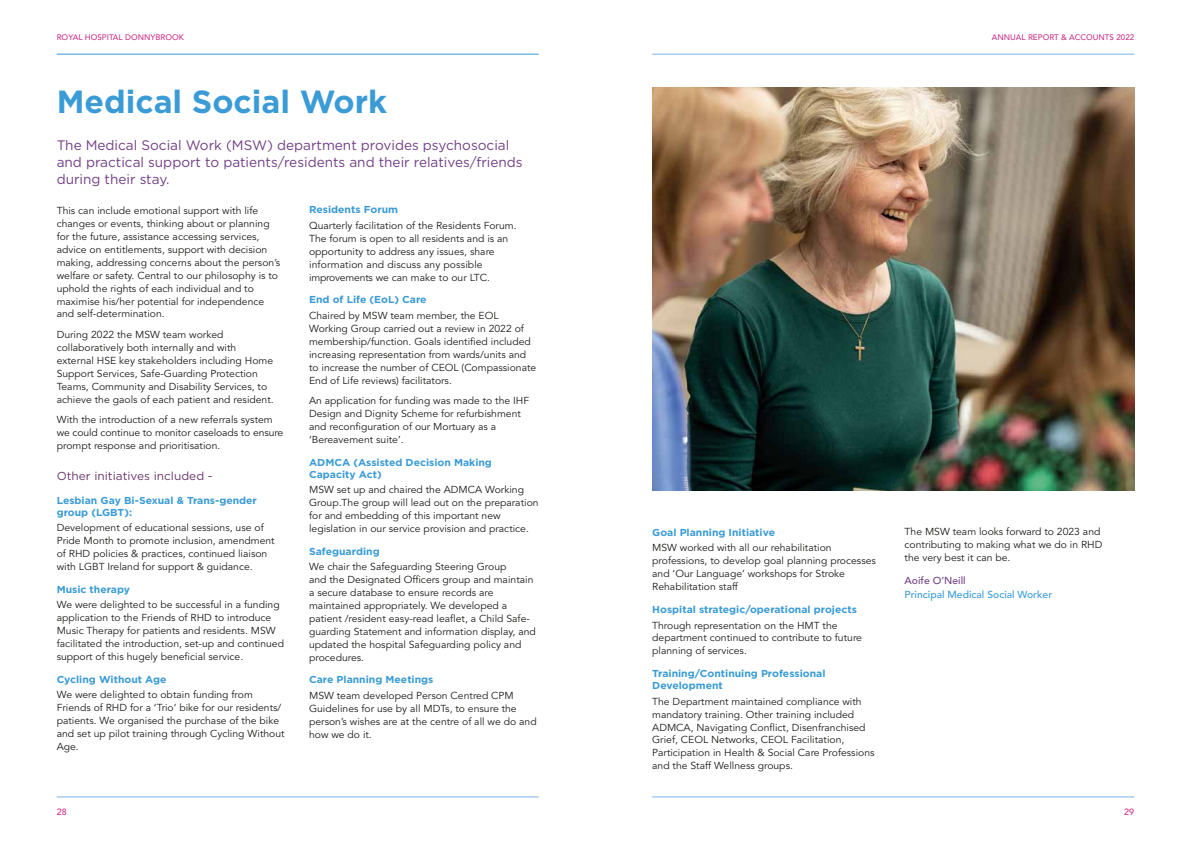
<style>
.page{position:relative;width:1191px;height:842px;background:#fff}
.page>*{position:absolute;margin:0;border:0;box-sizing:border-box;transform-origin:0 0}
.t1{font:700 32px "Gotham";color:#3a9bd6}
.t2{font:13.7px/17px "Gotham";color:#713f84}
.t3{font:11.5px "Gotham";color:#6a376d}
.t4{font:10.1px/12.9px "Avenir LT Std";color:#1d1d1b}
.t5{font:700 10.1px/12px "Gotham";color:#3a9bd6}
.t6{font:500 10.1px "Avenir LT Std";color:#3a9bd6}
.t7{font:500 10.1px "Avenir LT Std";color:#713f84}
.t8{font:500 9px "Avenir LT Std";color:#c9338b}
.t9{font:500 8px "Avenir LT Std";letter-spacing:.005em;color:#c9338b}
</style>
<div class="page">
<hr style="left:652px;top:797px;width:482px;height:1px;background:#7db3e2">
<hr style="left:652px;top:54px;width:482px;height:1px;background:#7db3e2">
<hr style="left:57px;top:797px;width:482px;height:1px;background:#7db3e2">
<hr style="left:57px;top:54px;width:482px;height:1px;background:#3a9bd6">
<img style="left:652px;top:88px;width:482px;height:402px">
<p class="t9" style="left:57px;top:33px;width:129px">ROYAL HOSPITAL DONNYBROOK</p>
<h1 class="t1" style="left:57px;top:81px;width:332px">Medical Social Work</h1>
<h2 class="t2" style="left:57px;top:137px;width:467px">The Medical Social Work (MSW) department provides psychosocial and practical support to patients/residents and their relatives/friends during their stay.</h2>
<p class="t4" style="left:57px;top:205px;width:225px">This can include emotional support with life changes or events, thinking about or planning for the future, assistance accessing services, advice on entitlements, support with decision making, addressing concerns about the person’s welfare or safety. Central to our philosophy is to uphold the rights of each individual and to maximise his/her potential for independence and self-determination.</p>
<p class="t4" style="left:57px;top:328px;width:218px">During 2022 the MSW team worked collaboratively both internally and with external HSE key stakeholders including Home Support Services, Safe-Guarding Protection Teams, Community and Disability Services, to achieve the gaols of each patient and resident.</p>
<p class="t4" style="left:57px;top:414px;width:228px">With the introduction of a new referrals system we could continue to monitor caseloads to ensure prompt response and prioritisation.</p>
<p class="t3" style="left:57px;top:469px;width:157px">Other initiatives included -</p>
<p class="t5" style="left:57px;top:494px;width:202px">Lesbian Gay Bi-Sexual &amp; Trans-gender group (LGBT):</p>
<p class="t4" style="left:57px;top:522px;width:219px">Development of educational sessions, use of Pride Month to promote inclusion, amendment of RHD policies &amp; practices, continued liaison with LGBT Ireland for support &amp; guidance.</p>
<p class="t5" style="left:57px;top:583px;width:75px">Music therapy</p>
<p class="t4" style="left:57px;top:599px;width:229px">We were delighted to be successful in a funding application to the Friends of RHD to introduce Music Therapy for patients and residents. MSW facilitated the introduction, set-up and continued support of this hugely beneficial service.</p>
<p class="t5" style="left:57px;top:673px;width:111px">Cycling Without Age</p>
<p class="t4" style="left:57px;top:689px;width:229px">We were delighted to obtain funding from Friends of RHD for a ‘Trio’ bike for our residents/ patients. We organised the purchase of the bike and set up pilot training through Cycling Without Age.</p>
<p class="t5" style="left:309px;top:204px;width:90px">Residents Forum</p>
<p class="t4" style="left:309px;top:219px;width:209px">Quarterly facilitation of the Residents Forum.<br>The forum is open to all residents and is an opportunity to address any issues, share information and discuss any possible improvements we can make to our LTC.</p>
<p class="t5" style="left:309px;top:294px;width:119px">End of Life (EoL) Care</p>
<p class="t4" style="left:309px;top:309px;width:229px">Chaired by MSW team member, the EOL Working Group carried out a review in 2022 of membership/function. Goals identified included increasing representation from wards/units and to increase the number of CEOL (Compassionate End of Life reviews) facilitators.</p>
<p class="t4" style="left:309px;top:395px;width:222px">An application for funding was made to the IHF Design and Dignity Scheme for refurbishment and reconfiguration of our Mortuary as a ‘Bereavement suite’.</p>
<p class="t5" style="left:309px;top:456px;width:184px">ADMCA (Assisted Decision Making<br>Capacity Act)</p>
<p class="t4" style="left:309px;top:484px;width:231px">MSW set up and chaired the ADMCA Working Group.The group will lead out on the preparation for and embedding of this important new legislation in our service provision and practice.</p>
<p class="t5" style="left:309px;top:545px;width:72px">Safeguarding</p>
<p class="t4" style="left:309px;top:561px;width:228px">We chair the Safeguarding Steering Group<br>and the Designated Officers group and maintain a secure database to ensure records are maintained appropriately. We developed a patient /resident easy-read leaflet, a Child Safe&shy;guarding Statement and information display, and updated the hospital Safeguarding policy and procedures.</p>
<p class="t5" style="left:309px;top:674px;width:126px">Care Planning Meetings</p>
<p class="t4" style="left:309px;top:689px;width:229px">MSW team developed Person Centred CPM Guidelines for use by all MDTs, to ensure the person’s wishes are at the centre of all we do and how we do it.</p>
<p class="t8" style="left:57px;top:806px;width:12px">28</p>
<p class="t9" style="left:991px;top:33px;width:144px">ANNUAL REPORT &amp; ACCOUNTS 2022</p>
<p class="t5" style="left:652px;top:526px;width:124px">Goal Planning Initiative</p>
<p class="t4" style="left:652px;top:542px;width:225px">MSW worked with all our rehabilitation professions, to develop goal planning processes and ‘Our Language’ workshops for Stroke Rehabilitation staff</p>
<p class="t5" style="left:652px;top:603px;width:206px">Hospital strategic/operational projects</p>
<p class="t4" style="left:652px;top:619px;width:211px">Through representation on the HMT the department continued to contribute to future planning of services.</p>
<p class="t5" style="left:652px;top:667px;width:175px">Training/Continuing Professional<br>Development</p>
<p class="t4" style="left:652px;top:695px;width:224px">The Department maintained compliance with mandatory training. Other training included ADMCA, Navigating Conflict, Disenfranchised Grief, CEOL Networks, CEOL Facilitation, Participation in Health &amp; Social Care Professions and the Staff Wellness groups.</p>
<p class="t4" style="left:904px;top:526px;width:199px">The MSW team looks forward to 2023 and contributing to making what we do in RHD the very best it can be.</p>
<p class="t7" style="left:904px;top:574px;width:63px">Aoife O’Neill</p>
<p class="t6" style="left:904px;top:589px;width:149px">Principal Medical Social Worker</p>
<p class="t8" style="left:1124px;top:806px;width:12px">29</p>
</div>
